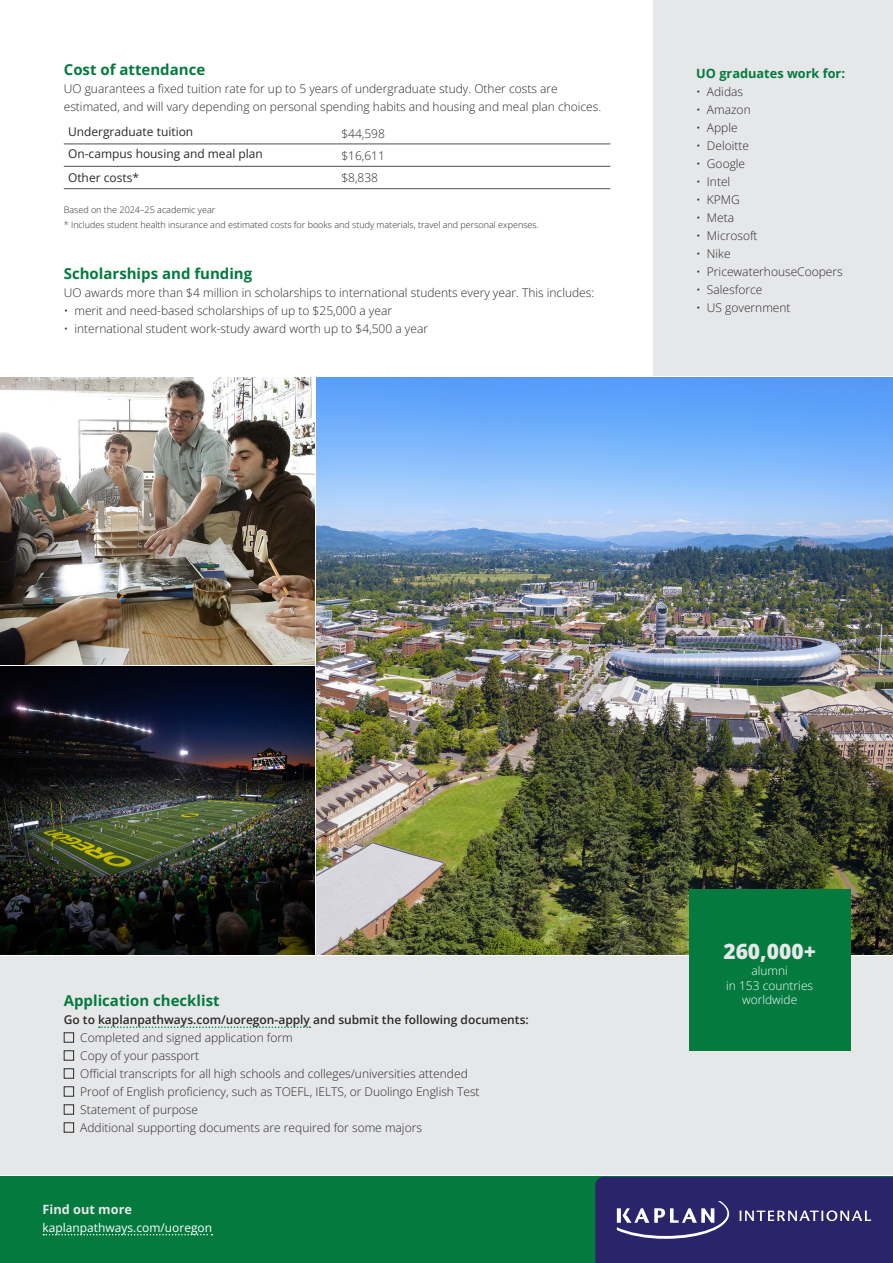
<style>
.page{position:relative;width:893px;height:1263px;background:#fff}
.page>*{position:absolute;margin:0;border:0;box-sizing:border-box;transform-origin:0 0}
.t1{font:800 21px "Open Sans";color:#e6e7e9}
.t2{font:700 15px "Open Sans";color:#047a3f}
.t3{font:700 12.75px "Open Sans";color:#047a3f}
.t4{font:700 12.75px "Open Sans";color:#e6e7e9}
.t5{font:300 12px/18px "Open Sans";color:#2b292a}
.t6{font:600 12px "Open Sans";color:#2b292a}
.t7{font:12px "Open Sans";color:#2b292a}
.t8{font:300 12px/14.4px "Open Sans";color:#fff;text-align:center}
.t9{font:12px "Open Sans";color:#fff}
.t10{font:300 9px/15px "Open Sans";color:#2b292a}
</style>
<div class="page">
<img style="left:316px;top:378px;width:577px;height:576px">
<img style="left:0;top:667px;width:314px;height:287px">
<img style="left:0;top:378px;width:314px;height:287px">
<div style="left:0;top:1177px;width:893px;height:86px;background:#047a3f"></div>
<svg style="left:43px;top:1234px;width:169px;height:1px"></svg>
<div style="left:0;top:956px;width:893px;height:219px;background:#e6e7e9"></div>
<svg style="left:99px;top:1026px;width:211px;height:2px"></svg>
<div style="left:64px;top:1032px;width:10px;height:10px;border:1px solid #2b292a"></div>
<div style="left:64px;top:1050px;width:10px;height:10px;border:1px solid #2b292a"></div>
<div style="left:64px;top:1068px;width:10px;height:10px;border:1px solid #2b292a"></div>
<div style="left:64px;top:1086px;width:10px;height:10px;border:1px solid #2b292a"></div>
<div style="left:64px;top:1104px;width:10px;height:10px;border:1px solid #2b292a"></div>
<div style="left:64px;top:1122px;width:10px;height:10px;border:1px solid #2b292a"></div>
<hr style="left:64px;top:144px;width:273px;height:1px;background:#4e4f50">
<hr style="left:337px;top:144px;width:273px;height:1px;background:#4e4f50">
<hr style="left:64px;top:166px;width:273px;height:1px;background:#4e4f50">
<hr style="left:337px;top:166px;width:273px;height:1px;background:#4e4f50">
<hr style="left:64px;top:188px;width:273px;height:1px;background:#4e4f50">
<hr style="left:337px;top:188px;width:273px;height:1px;background:#4e4f50">
<div style="left:654px;top:0;width:239px;height:375px;background:#e6e7e9"></div>
<svg style="left:595px;top:1177px;width:298px;height:86px;background:#353072"></svg>
<div style="left:689px;top:889px;width:161px;height:162px;background:#047a3f"></div>
<p class="t2" style="left:64px;top:59px;width:143px">Cost of attendance</p>
<p class="t5" style="left:64px;top:80px;width:539px">UO guarantees a fixed tuition rate for up to 5 years of undergraduate study. Other costs are estimated, and will vary depending on personal spending habits and housing and meal plan choices.</p>
<p class="t7" style="left:68px;top:123px;width:127px">Undergraduate tuition</p>
<p class="t5" style="left:341px;top:124px;width:45px">$44,598</p>
<p class="t7" style="left:68px;top:146px;width:196px">On-campus housing and meal plan</p>
<p class="t5" style="left:341px;top:146px;width:45px">$16,611</p>
<p class="t7" style="left:68px;top:170px;width:73px">Other costs*</p>
<p class="t5" style="left:341px;top:169px;width:38px">$8,838</p>
<p class="t10" style="left:64px;top:202px;width:476px">Based on the 2024–25 academic year<br>* Includes student health insurance and estimated costs for books and study materials, travel and personal expenses.</p>
<p class="t2" style="left:64px;top:263px;width:190px">Scholarships and funding</p>
<p class="t5" style="left:64px;top:283px;width:532px">UO awards more than $4 million in scholarships to international students every year. This includes:</p>
<p class="t5" style="left:64px;top:301px;width:330px">• merit and need-based scholarships of up to $25,000 a year</p>
<p class="t5" style="left:64px;top:319px;width:366px">• international student work-study award worth up to $4,500 a year</p>
<p class="t3" style="left:696px;top:64px;width:150px">UO graduates work for:</p>
<p class="t5" style="left:696px;top:82px;width:48px">• Adidas</p>
<p class="t5" style="left:696px;top:100px;width:56px">• Amazon</p>
<p class="t5" style="left:696px;top:118px;width:43px">• Apple</p>
<p class="t5" style="left:696px;top:136px;width:54px">• Deloitte</p>
<p class="t5" style="left:696px;top:154px;width:50px">• Google</p>
<p class="t5" style="left:696px;top:172px;width:36px">• Intel</p>
<p class="t5" style="left:696px;top:190px;width:45px">• KPMG</p>
<p class="t5" style="left:696px;top:208px;width:39px">• Meta</p>
<p class="t5" style="left:696px;top:226px;width:63px">• Microsoft</p>
<p class="t5" style="left:696px;top:244px;width:36px">• Nike</p>
<p class="t5" style="left:696px;top:262px;width:148px">• PricewaterhouseCoopers</p>
<p class="t5" style="left:696px;top:280px;width:68px">• Salesforce</p>
<p class="t5" style="left:696px;top:298px;width:96px">• US government</p>
<p class="t2" style="left:64px;top:990px;width:157px">Application checklist</p>
<p class="t6" style="left:64px;top:1011px;width:466px">Go to kaplanpathways.com/uoregon-apply and submit the following documents:</p>
<p class="t5" style="left:80px;top:1028px;width:401px">Completed and signed application form<br>Copy of your passport<br>Official transcripts for all high schools and colleges/universities attended Proof of English proficiency, such as TOEFL, IELTS, or Duolingo English Test Statement of purpose<br>Additional supporting documents are required for some majors</p>
<p class="t4" style="left:43px;top:1200px;width:91px">Find out more</p>
<p class="t9" style="left:43px;top:1219px;width:171px">kaplanpathways.com/uoregon</p>
<h1 class="t1" style="left:723px;top:935px;width:94px">260,000+</h1>
<p class="t8" style="left:726px;top:963px;width:89px">alumni<br>in 153 countries worldwide</p>
</div>
